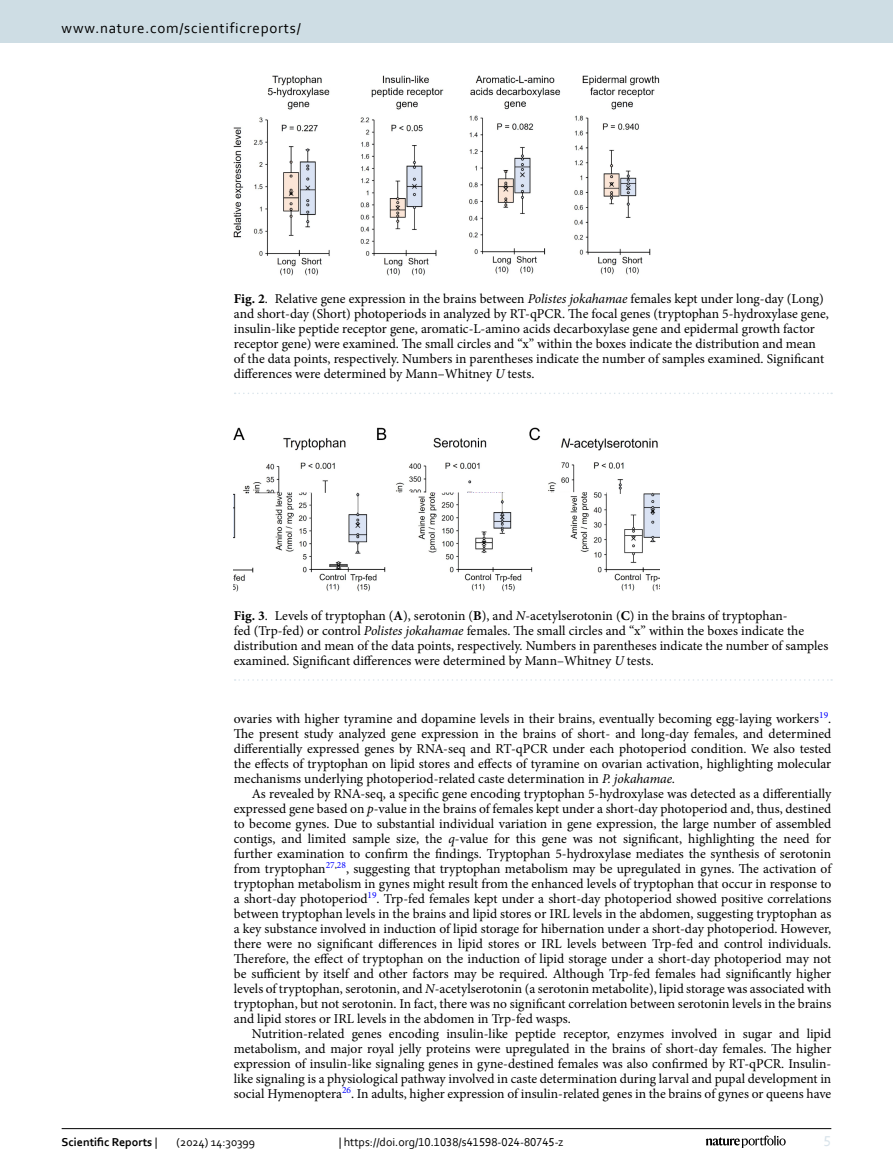
<style>
.page{position:relative;width:893px;height:1174px;background:#fff}
.page>*{position:absolute;margin:0;border:0;box-sizing:border-box;transform-origin:0 0}
.t1{font:15px "Corbel";letter-spacing:.05em;color:#000}
.t2{font:15px "Corbel";color:#d9e4eb}
.Body_Text_Indent{font:13.5px/15px "Minion Pro";letter-spacing:-.005em;color:#000;text-align:justify}
.Figure_Caption{font:13.5px/15px "Minion Pro";color:#000}
.t3{font:12px "Corbel";color:#000}
.t4{font:700 12px "Corbel";color:#000}
.s1{font-weight:700}
.s2{font-style:italic}
.s3{font-weight:400}
</style>
<div class="page">
<img style="left:234px;top:428px;width:425px;height:164px">
<svg style="left:235px;top:679px;width:597px;height:1px"></svg>
<img style="left:234px;top:76px;width:425px;height:199px">
<svg style="left:235px;top:392px;width:597px;height:2px"></svg>
<hr style="left:62px;top:1128px;width:769px;height:1px;background:#000">
<svg style="left:706px;top:1135px;width:80px;height:12px"></svg>
<div style="left:0;top:0;width:893px;height:43px;background:#cedde4"></div>
<p class="t1" style="left:62px;top:18px;width:241px">www.nature.com/scientificreports/</p>
<p class="Figure_Caption" style="left:234px;top:291px;width:597px"><span class="s1">Fig. 2</span>. Relative gene expression in the brains between <span class="s2">Polistes jokahamae</span> females kept under long-day (Long) and short-day (Short) photoperiods in analyzed by RT-qPCR. The focal genes (tryptophan 5-hydroxylase gene, insulin-like peptide receptor gene, aromatic-L-amino acids decarboxylase gene and epidermal growth factor receptor gene) were examined. The small circles and “x” within the boxes indicate the distribution and mean of the data points, respectively. Numbers in parentheses indicate the number of samples examined. Significant differences were determined by Mann–Whitney <span class="s2">U</span> tests.</p>
<p class="Figure_Caption" style="left:234px;top:608px;width:596px"><span class="s1">Fig. 3</span>. Levels of tryptophan (<span class="s1">A</span>), serotonin (<span class="s1">B</span>), and <span class="s2">N</span>-acetylserotonin (<span class="s1">C</span>) in the brains of tryptophan-<br>fed (Trp-fed) or control <span class="s2">Polistes jokahamae</span> females. The small circles and “x” within the boxes indicate the distribution and mean of the data points, respectively. Numbers in parentheses indicate the number of samples examined. Significant differences were determined by Mann–Whitney <span class="s2">U</span> tests.</p>
<p class="Body_Text_Indent" style="left:234px;top:711px;width:599px">ovaries with higher tyramine and dopamine levels in their brains, eventually becoming egg-laying workers<sup>19</sup>.<br>The present study analyzed gene expression in the brains of short- and long-day females, and determined differentially expressed genes by RNA-seq and RT-qPCR under each photoperiod condition. We also tested the effects of tryptophan on lipid stores and effects of tyramine on ovarian activation, highlighting molecular mechanisms underlying photoperiod-related caste determination in <span class="s2">P. jokahamae.</span></p>
<p class="Body_Text_Indent" style="left:234px;top:786px;width:599px;text-indent:18px">As revealed by RNA-seq, a specific gene encoding tryptophan 5-hydroxylase was detected as a differentially expressed gene based on <span class="s2">p</span>-value in the brains of females kept under a short-day photoperiod and, thus, destined to become gynes. Due to substantial individual variation in gene expression, the large number of assembled contigs, and limited sample size, the <span class="s2">q</span>-value for this gene was not significant, highlighting the need for further examination to confirm the findings. Tryptophan 5-hydroxylase mediates the synthesis of serotonin from tryptophan<sup>27</sup><sup>,</sup><sup>28</sup>, suggesting that tryptophan metabolism may be upregulated in gynes. The activation of tryptophan metabolism in gynes might result from the enhanced levels of tryptophan that occur in response to a short-day photoperiod<sup>19</sup>. Trp-fed females kept under a short-day photoperiod showed positive correlations between tryptophan levels in the brains and lipid stores or IRL levels in the abdomen, suggesting tryptophan as a key substance involved in induction of lipid storage for hibernation under a short-day photoperiod. However, there were no significant differences in lipid stores or IRL levels between Trp-fed and control individuals.<br>Therefore, the effect of tryptophan on the induction of lipid storage under a short-day photoperiod may not be sufficient by itself and other factors may be required. Although Trp-fed females had significantly higher levels of tryptophan, serotonin, and <span class="s2">N</span>-acetylserotonin (a serotonin metabolite), lipid storage was associated with tryptophan, but not serotonin. In fact, there was no significant correlation between serotonin levels in the brains and lipid stores or IRL levels in the abdomen in Trp-fed wasps.</p>
<p class="Body_Text_Indent" style="left:234px;top:1026px;width:599px;text-indent:18px">Nutrition-related genes encoding insulin-like peptide receptor, enzymes involved in sugar and lipid metabolism, and major royal jelly proteins were upregulated in the brains of short-day females. The higher expression of insulin-like signaling genes in gyne-destined females was also confirmed by RT-qPCR. Insulin&shy;like signaling is a physiological pathway involved in caste determination during larval and pupal development in social Hymenoptera<sup>26</sup>. In adults, higher expression of insulin-related genes in the brains of gynes or queens have</p>
<p class="t4" style="left:62px;top:1134px;width:97px">Scientific Reports <span class="s3">|</span></p>
<p class="t3" style="left:177px;top:1134px;width:80px">(2024) 14:30399</p>
<p class="t3" style="left:339px;top:1134px;width:226px">| https://doi.org/10.1038/s41598-024-80745-z</p>
<p class="t2" style="left:824px;top:1132px;width:9px">5</p>
</div>
